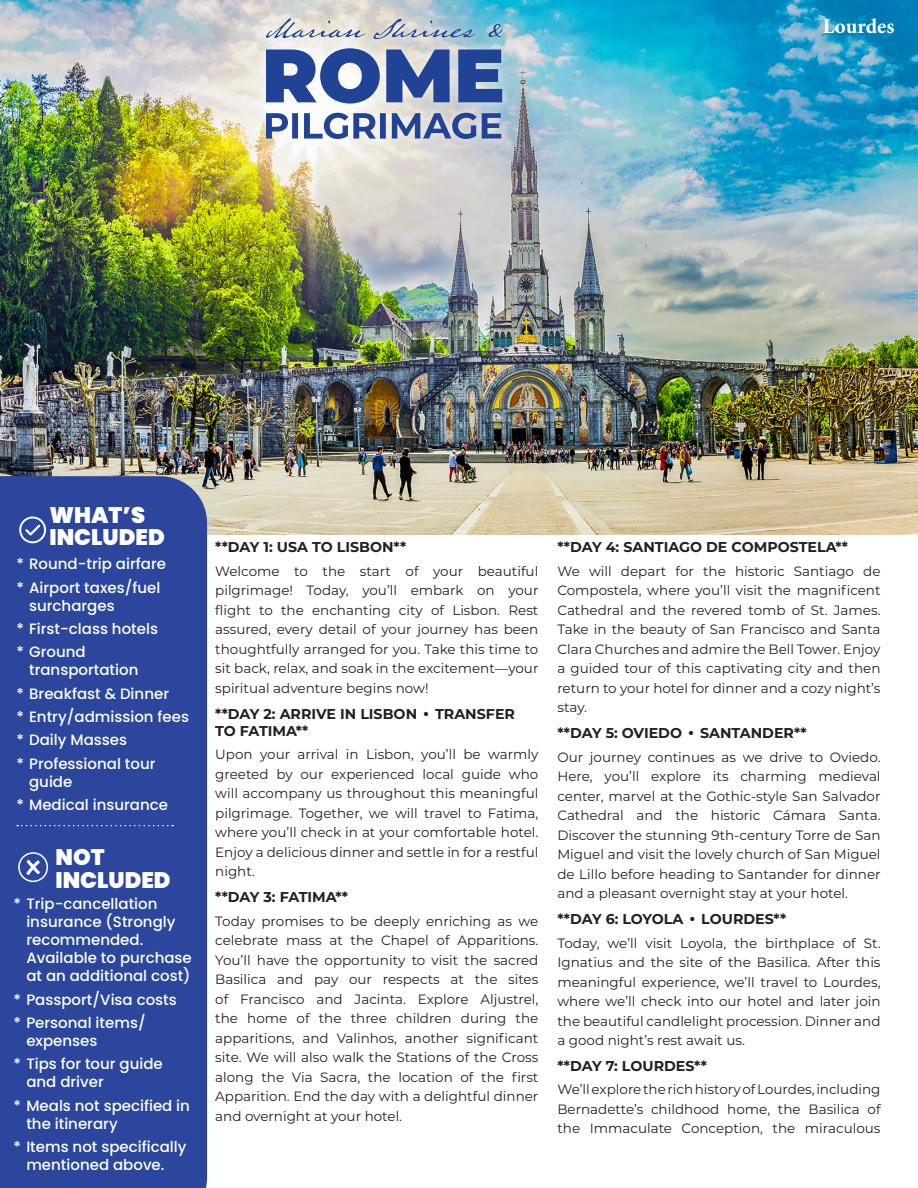
<style>
.page{position:relative;width:918px;height:1188px;background:#fff}
.page>*{position:absolute;margin:0;border:0;box-sizing:border-box;transform-origin:0 0}
.t1{font:900 22.5px "Poppins";color:#fff}
.t2{font:700 21px "Minion Pro";color:#fff}
.t3{font:500 15px/18px "Poppins";color:#fff}
.Daily_Headline{font:700 14.25px/17.1px "Montserrat";color:#231f20}
.Itinerary{font:13.5px/19.5px "Montserrat";color:#231f20;text-align:justify}
.s1{font-family:"Bodoni Svty Two ITCTT";font-weight:400}
</style>
<div class="page">
<img style="left:0;top:0;width:918px;height:535px">
<div style="left:0;top:476px;width:207px;height:712px;background:#2b469c"></div>
<div style="left:256px;top:9px;width:256px;height:139px;background:#fff;opacity:.75"></div>
<svg style="left:266px;top:18px;width:236px;height:21px;background:#b2c3ce"></svg>
<svg style="left:266px;top:48px;width:236px;height:56px;background:#657cb2"></svg>
<svg style="left:266px;top:113px;width:235px;height:26px"></svg>
<svg style="left:17px;top:825px;width:156px;height:1px"></svg>
<svg style="left:19px;top:516px;width:27px;height:27px"></svg>
<svg style="left:18px;top:852px;width:30px;height:30px"></svg>
<p class="t2" style="left:823px;top:12px;width:73px">Lourdes</p>
<p class="t1" style="left:50px;top:502px;width:97px">WHAT’S</p>
<p class="t1" style="left:50px;top:524px;width:117px">INCLUDED</p>
<p class="t3" style="left:16px;top:555px;width:151px">* Round-trip airfare</p>
<p class="t3" style="left:29px;top:578px;width:133px;text-indent:-13px">* Airport taxes/fuel surcharges</p>
<p class="t3" style="left:16px;top:620px;width:143px">* First-class hotels</p>
<p class="t3" style="left:29px;top:643px;width:111px;text-indent:-13px">* Ground transportation</p>
<p class="t3" style="left:16px;top:684px;width:154px">* Breakfast &amp; Dinner</p>
<p class="t3" style="left:16px;top:708px;width:174px">* Entry/admission fees</p>
<p class="t3" style="left:16px;top:731px;width:112px">* Daily Masses</p>
<p class="t3" style="left:29px;top:754px;width:128px;text-indent:-13px">* Professional tour guide</p>
<p class="t3" style="left:16px;top:796px;width:153px">* Medical insurance</p>
<p class="t1" style="left:55px;top:844px;width:51px">NOT</p>
<p class="t1" style="left:55px;top:867px;width:117px">INCLUDED</p>
<p class="t3" style="left:26px;top:895px;width:167px;text-indent:-13px">* Trip-cancellation insurance (Strongly recommended.<br>Available to purchase at an additional cost)</p>
<p class="t3" style="left:14px;top:990px;width:165px">* Passport/Visa costs</p>
<p class="t3" style="left:26px;top:1014px;width:121px;text-indent:-13px">* Personal items/ expenses</p>
<p class="t3" style="left:26px;top:1055px;width:138px;text-indent:-13px">* Tips for tour guide and driver</p>
<p class="t3" style="left:26px;top:1096px;width:165px;text-indent:-13px">* Meals not specified in the itinerary</p>
<p class="t3" style="left:26px;top:1138px;width:162px;text-indent:-13px">* Items not specifically mentioned above.</p>
<p class="Daily_Headline" style="left:215px;top:538px;width:193px">**DAY 1: USA TO LISBON**</p>
<p class="Itinerary" style="left:215px;top:561px;width:325px">Welcome to the start of your beautiful pilgrimage! Today, you’ll embark on your flight to the enchanting city of Lisbon. Rest assured, every detail of your journey has been thoughtfully arranged for you. Take this time to sit back, relax, and soak in the excitement—your spiritual adventure begins now!</p>
<p class="Daily_Headline" style="left:215px;top:704px;width:301px">**DAY 2: ARRIVE IN LISBON <span class="s1">•</span> TRANSFER<br>TO FATIMA**</p>
<p class="Itinerary" style="left:215px;top:744px;width:325px">Upon your arrival in Lisbon, you’ll be warmly greeted by our experienced local guide who will accompany us throughout this meaningful pilgrimage. Together, we will travel to Fatima, where you’ll check in at your comfortable hotel.<br>Enjoy a delicious dinner and settle in for a restful night.</p>
<p class="Daily_Headline" style="left:215px;top:888px;width:134px">**DAY 3: FATIMA**</p>
<p class="Itinerary" style="left:215px;top:911px;width:325px">Today promises to be deeply enriching as we celebrate mass at the Chapel of Apparitions.<br>You’ll have the opportunity to visit the sacred Basilica and pay our respects at the sites of Francisco and Jacinta. Explore Aljustrel, the home of the three children during the apparitions, and Valinhos, another significant site. We will also walk the Stations of the Cross along the Via Sacra, the location of the first Apparition. End the day with a delightful dinner and overnight at your hotel.</p>
<p class="Daily_Headline" style="left:557px;top:538px;width:292px">**DAY 4: SANTIAGO DE COMPOSTELA**</p>
<p class="Itinerary" style="left:557px;top:561px;width:325px">We will depart for the historic Santiago de Compostela, where you’ll visit the magnificent Cathedral and the revered tomb of St. James.<br>Take in the beauty of San Francisco and Santa Clara Churches and admire the Bell Tower. Enjoy a guided tour of this captivating city and then return to your hotel for dinner and a cozy night’s stay.</p>
<p class="Daily_Headline" style="left:557px;top:724px;width:251px">**DAY 5: OVIEDO <span class="s1">•</span> SANTANDER**</p>
<p class="Itinerary" style="left:557px;top:747px;width:325px">Our journey continues as we drive to Oviedo.<br>Here, you’ll explore its charming medieval center, marvel at the Gothic-style San Salvador Cathedral and the historic Cámara Santa.<br>Discover the stunning 9th-century Torre de San Miguel and visit the lovely church of San Miguel de Lillo before heading to Santander for dinner and a pleasant overnight stay at your hotel.</p>
<p class="Daily_Headline" style="left:557px;top:910px;width:230px">**DAY 6: LOYOLA <span class="s1">•</span> LOURDES**</p>
<p class="Itinerary" style="left:557px;top:933px;width:325px">Today, we’ll visit Loyola, the birthplace of St.<br>Ignatius and the site of the Basilica. After this meaningful experience, we’ll travel to Lourdes, where we’ll check into our hotel and later join the beautiful candlelight procession. Dinner and a good night’s rest await us.</p>
<p class="Daily_Headline" style="left:557px;top:1056px;width:151px">**DAY 7: LOURDES**</p>
<p class="Itinerary" style="left:557px;top:1079px;width:325px">We’ll explore the rich history of Lourdes, including Bernadette’s childhood home, the Basilica of the Immaculate Conception, the miraculous</p>
</div>
